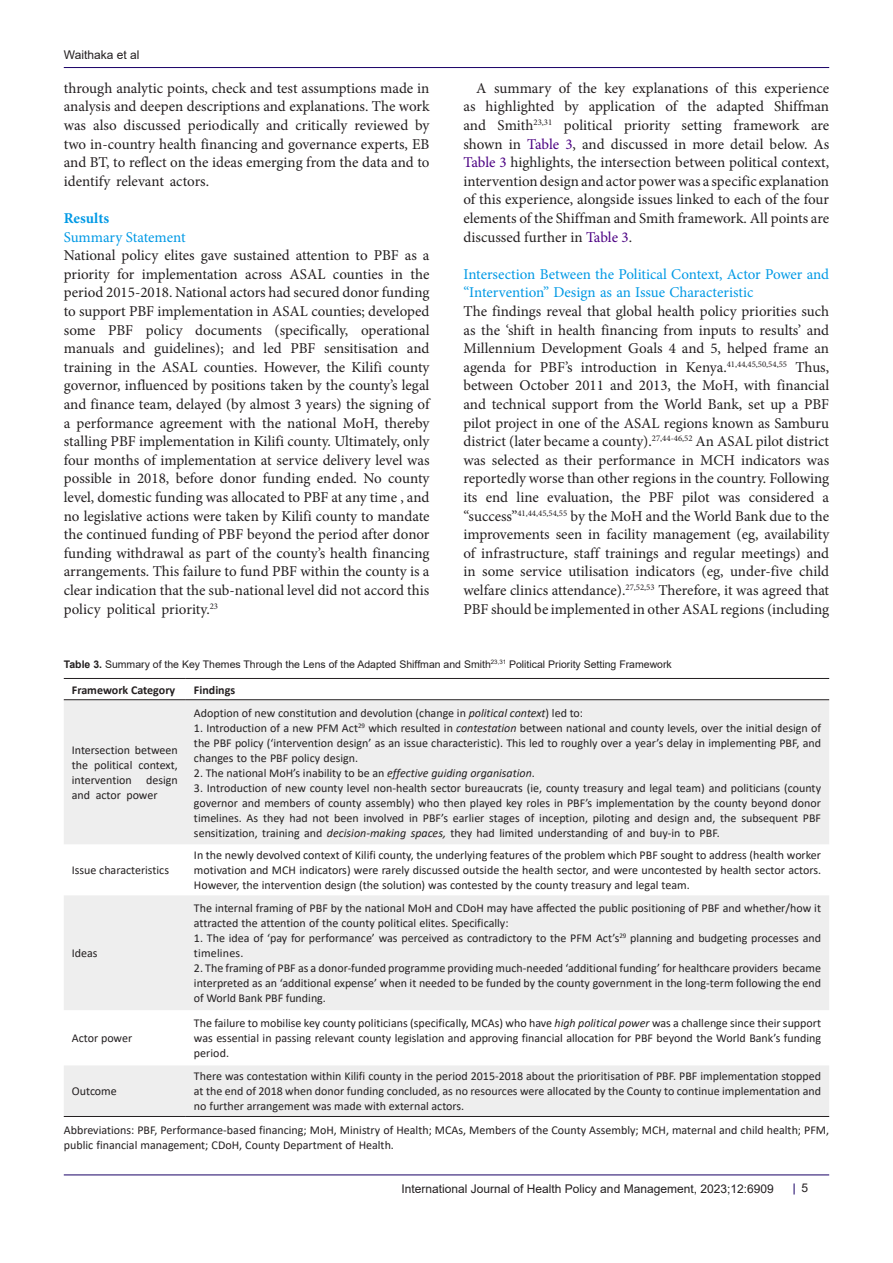
<style>
.page{position:relative;width:893px;height:1263px;background:#fff}
.page>*{position:absolute;margin:0;border:0;box-sizing:border-box;transform-origin:0 0}
.t1{font:15px/18.6px "Minion Pro";color:#231f20;text-align:justify}
.t2{font:15px/18.6px "Minion Pro";color:#0099e5}
.t3{font:700 15px "Minion Pro";color:#0099e5}
.t4{font:12px/15px "Calibri";color:#231f20;text-align:justify}
.t5{font:12px "Arial";color:#231f20}
.t6{font:700 12px "Calibri";color:#231f20}
.t7{font:10.5px "Arial";color:#231f20}
.s1{color:#4b0082}
.s2{font-weight:700}
.s3{font-style:italic}
</style>
<div class="page">
<hr style="left:64px;top:67px;width:765px;height:1px;background:#190066">
<hr style="left:64px;top:1175px;width:765px;height:1px;background:#190066">
<svg style="left:64px;top:700px;width:765px;height:416px;fill:#eee"></svg>
<hr style="left:64px;top:678px;width:122px;height:1px;background:#231f20">
<hr style="left:186px;top:678px;width:643px;height:1px;background:#231f20">
<hr style="left:64px;top:699px;width:122px;height:1px;background:#231f20">
<hr style="left:186px;top:699px;width:643px;height:1px;background:#231f20">
<hr style="left:64px;top:1116px;width:122px;height:1px;background:#231f20">
<hr style="left:186px;top:1116px;width:643px;height:1px;background:#231f20">
<p class="t5" style="left:64px;top:46px;width:77px">Waithaka et al</p>
<p class="t1" style="left:64px;top:79px;width:367px">through analytic points, check and test assumptions made in analysis and deepen descriptions and explanations. The work was also discussed periodically and critically reviewed by two in-country health financing and governance experts, EB and BT, to reflect on the ideas emerging from the data and to identify relevant actors.</p>
<p class="t3" style="left:64px;top:208px;width:47px">Results</p>
<p class="t2" style="left:64px;top:228px;width:123px">Summary Statement</p>
<p class="t1" style="left:64px;top:246px;width:367px">National policy elites gave sustained attention to PBF as a priority for implementation across ASAL counties in the period 2015-2018. National actors had secured donor funding to support PBF implementation in ASAL counties; developed some PBF policy documents (specifically, operational manuals and guidelines); and led PBF sensitisation and training in the ASAL counties. However, the Kilifi county governor, influenced by positions taken by the county’s legal and finance team, delayed (by almost 3 years) the signing of a performance agreement with the national MoH, thereby stalling PBF implementation in Kilifi county. Ultimately, only four months of implementation at service delivery level was possible in 2018, before donor funding ended. No county level, domestic funding was allocated to PBF at any time , and no legislative actions were taken by Kilifi county to mandate the continued funding of PBF beyond the period after donor funding withdrawal as part of the county’s health financing arrangements. This failure to fund PBF within the county is a clear indication that the sub-national level did not accord this policy political priority.<sup>23</sup></p>
<p class="t1" style="left:463px;top:79px;width:367px;text-indent:13px">A summary of the key explanations of this experience as highlighted by application of the adapted Shiffman and Smith<sup>23,31</sup> political priority setting framework are shown in <span class="s1">Table 3</span>, and discussed in more detail below. As <span class="s1">Table 3</span> highlights, the intersection between political context, intervention design and actor power was a specific explanation of this experience, alongside issues linked to each of the four elements of the Shiffman and Smith framework. All points are discussed further in <span class="s1">Table 3</span>.</p>
<p class="t2" style="left:463px;top:265px;width:367px">Intersection Between the Political Context, Actor Power and “Intervention” Design as an Issue Characteristic</p>
<p class="t1" style="left:463px;top:302px;width:367px">The findings reveal that global health policy priorities such as the ‘shift in health financing from inputs to results’ and Millennium Development Goals 4 and 5, helped frame an agenda for PBF’s introduction in Kenya.<sup>41,44,45,50,54,55</sup> Thus, between October 2011 and 2013, the MoH, with financial and technical support from the World Bank, set up a PBF pilot project in one of the ASAL regions known as Samburu district (later became a county).<sup>27,44-46,52</sup> An ASAL pilot district was selected as their performance in MCH indicators was reportedly worse than other regions in the country. Following its end line evaluation, the PBF pilot was considered a “success”<sup>41,44,45,54,55</sup> by the MoH and the World Bank due to the improvements seen in facility management (eg, availability of infrastructure, staff trainings and regular meetings) and in some service utilisation indicators (eg, under-five child welfare clinics attendance).<sup>27,52,53</sup> Therefore, it was agreed that PBF should be implemented in other ASAL regions (including</p>
<p class="t7" style="left:64px;top:657px;width:610px"><span class="s2">Table 3.</span> Summary of the Key Themes Through the Lens of the Adapted Shiffman and Smith<sup>23,31</sup> Political Priority Setting Framework</p>
<p class="t6" style="left:72px;top:681px;width:105px">Framework Category</p>
<p class="t6" style="left:194px;top:681px;width:43px">Findings</p>
<p class="t4" style="left:72px;top:742px;width:107px">Intersection between the political context, intervention design and actor power</p>
<p class="t4" style="left:72px;top:862px;width:99px">Issue characteristics</p>
<p class="t4" style="left:72px;top:945px;width:27px">Ideas</p>
<p class="t4" style="left:72px;top:1030px;width:62px">Actor power</p>
<p class="t4" style="left:194px;top:705px;width:391px">Adoption of new constitution and devolution (change in <span class="s3">political context</span>) led to:</p>
<p class="t4" style="left:194px;top:720px;width:629px">1. Introduction of a new PFM Act<sup>29</sup> which resulted in <span class="s3">contestation</span> between national and county levels, over the initial design of the PBF policy (‘intervention design’ as an issue characteristic). This led to roughly over a year’s delay in implementing PBF, and changes to the PBF policy design.</p>
<p class="t4" style="left:194px;top:765px;width:342px">2. The national MoH’s inability to be an <span class="s3">effective guiding organisation</span>.</p>
<p class="t4" style="left:194px;top:780px;width:629px">3. Introduction of new county level non-health sector bureaucrats (ie, county treasury and legal team) and politicians (county governor and members of county assembly) who then played key roles in PBF’s implementation by the county beyond donor timelines. As they had not been involved in PBF’s earlier stages of inception, piloting and design and, the subsequent PBF sensitization, training and <span class="s3">decision-making spaces,</span> they had limited understanding of and buy-in to PBF.</p>
<p class="t4" style="left:194px;top:847px;width:629px">In the newly devolved context of Kilifi county, the underlying features of the problem which PBF sought to address (health worker motivation and MCH indicators) were rarely discussed outside the health sector, and were uncontested by health sector actors.<br>However, the intervention design (the solution) was contested by the county treasury and legal team.</p>
<p class="t4" style="left:194px;top:900px;width:629px">The internal framing of PBF by the national MoH and CDoH may have affected the public positioning of PBF and whether/how it attracted the attention of the county political elites. Specifically:</p>
<p class="t4" style="left:194px;top:930px;width:629px">1. The idea of ‘pay for performance’ was perceived as contradictory to the PFM Act’s<sup>29</sup> planning and budgeting processes and timelines.</p>
<p class="t4" style="left:194px;top:960px;width:629px">2. The framing of PBF as a donor-funded programme providing much-needed ‘additional funding’ for healthcare providers became interpreted as an ‘additional expense’ when it needed to be funded by the county government in the long-term following the end of World Bank PBF funding.</p>
<p class="t4" style="left:194px;top:1015px;width:629px">The failure to mobilise key county politicians (specifically, MCAs) who have <span class="s3">high political power</span> was a challenge since their support was essential in passing relevant county legislation and approving financial allocation for PBF beyond the World Bank’s funding period.</p>
<p class="t4" style="left:194px;top:1068px;width:629px">There was contestation within Kilifi county in the period 2015-2018 about the prioritisation of PBF. PBF implementation stopped at the end of 2018 when donor funding concluded, as no resources were allocated by the County to continue implementation and no further arrangement was made with external actors.</p>
<p class="t4" style="left:64px;top:1122px;width:767px">Abbreviations: PBF, Performance-based financing; MoH, Ministry of Health; MCAs, Members of the County Assembly; MCH, maternal and child health; PFM, public financial management; CDoH, County Department of Health.</p>
<p class="t4" style="left:72px;top:1083px;width:46px">Outcome</p>
<p class="t5" style="left:402px;top:1180px;width:374px">International Journal of Health Policy and Management, 2023;12:6909</p>
<p class="t5" style="left:801px;top:1180px;width:8px">5</p>
</div>
